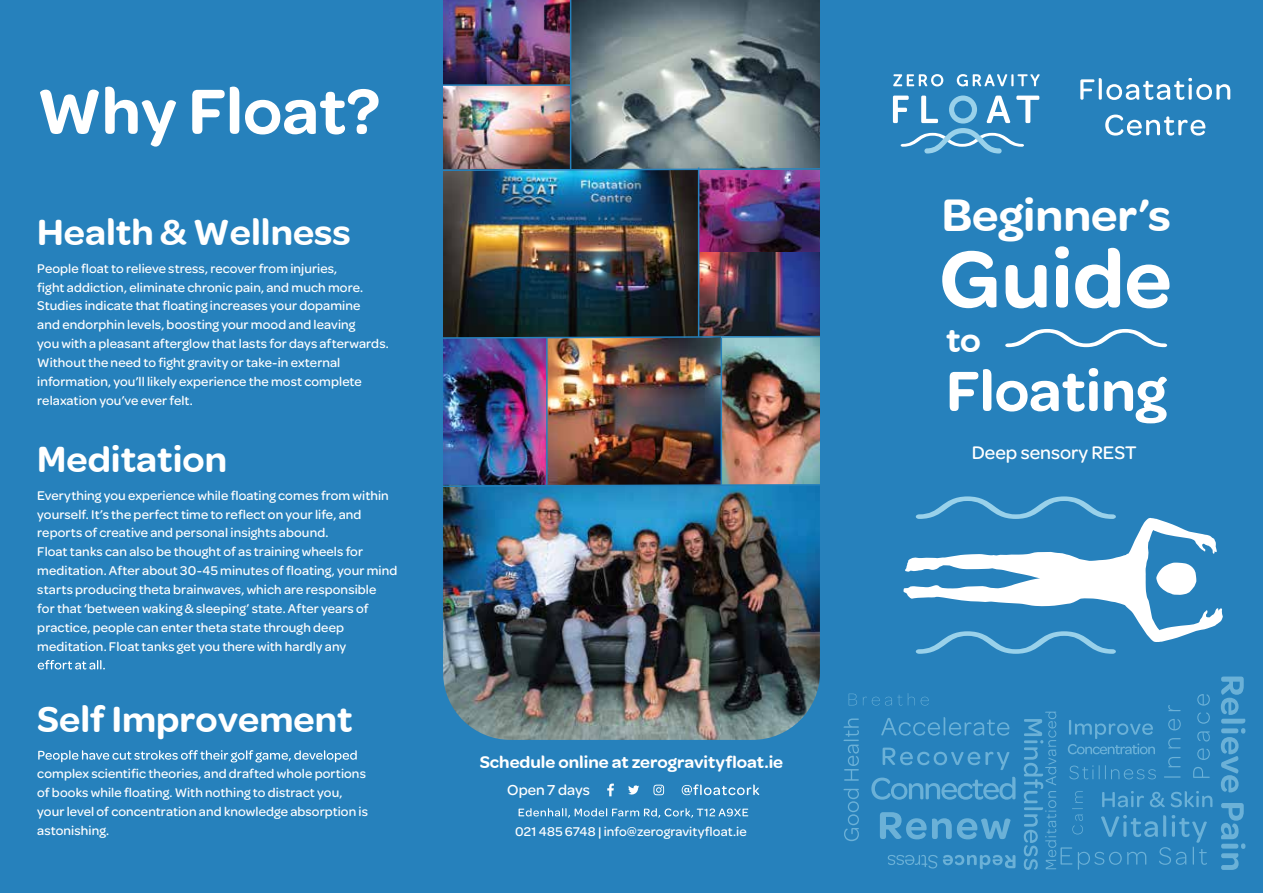
<style>
.page{position:relative;width:1263px;height:893px;background:#2681bc}
.page>*{position:absolute;margin:0;border:0;box-sizing:border-box;transform-origin:0 0}
.t1{font:600 85.5px "Omnes";color:#fff}
.t2{font:600 67.65px "Omnes";color:#fff}
.t3{font:600 60px "Omnes";color:#fff}
.t4{font:600 48px "Omnes";color:#fff}
.t5{font:600 38.55px "Omnes";color:#fff}
.t6{font:600 36px "Omnes";color:#fff}
.t7{font:500 19.5px "Omnes";color:#fff}
.t8{font:600 18px "Omnes";color:#fff}
.t9{font:500 15.45px "Omnes";color:#fff}
.t10{font:500 13.5px/18.9px "Omnes";letter-spacing:.005em;color:#fff}
</style>
<div class="page">
<svg style="left:849px;top:694px;width:8px;height:11px"></svg>
<svg style="left:863px;top:695px;width:39px;height:11px"></svg>
<svg style="left:908px;top:693px;width:21px;height:13px"></svg>
<svg style="left:943px;top:855px;width:72px;height:14px"></svg>
<svg style="left:888px;top:855px;width:49px;height:13px"></svg>
<svg style="left:871px;top:777px;width:144px;height:23px"></svg>
<svg style="left:843px;top:789px;width:16px;height:52px"></svg>
<svg style="left:843px;top:718px;width:16px;height:63px"></svg>
<svg style="left:1221px;top:676px;width:24px;height:116px"></svg>
<svg style="left:1221px;top:803px;width:24px;height:67px"></svg>
<svg style="left:881px;top:717px;width:128px;height:19px"></svg>
<svg style="left:882px;top:748px;width:127px;height:22px"></svg>
<svg style="left:880px;top:812px;width:131px;height:27px"></svg>
<svg style="left:1024px;top:694px;width:188px;height:176px"></svg>
<svg style="left:1080px;top:78px;width:150px;height:22px"></svg>
<svg style="left:1105px;top:115px;width:100px;height:21px"></svg>
<svg style="left:893px;top:96px;width:146px;height:58px"></svg>
<svg style="left:893px;top:74px;width:50px;height:12px"></svg>
<svg style="left:957px;top:74px;width:83px;height:12px"></svg>
<svg style="left:38px;top:660px;width:67px;height:9px"></svg>
<svg style="left:38px;top:750px;width:319px;height:12px"></svg>
<svg style="left:1005px;top:329px;width:162px;height:18px"></svg>
<svg style="left:903px;top:496px;width:320px;height:158px"></svg>
<svg style="left:519px;top:808px;width:229px;height:10px"></svg>
<svg style="left:682px;top:784px;width:77px;height:11px"></svg>
<svg style="left:607px;top:784px;width:7px;height:12px"></svg>
<svg style="left:628px;top:785px;width:11px;height:10px"></svg>
<svg style="left:653px;top:785px;width:11px;height:10px"></svg>
<img style="left:443px;top:339px;width:377px;height:401px">
<img style="left:443px;top:0;width:377px;height:167px">
<img style="left:699px;top:172px;width:121px;height:80px">
<img style="left:699px;top:252px;width:121px;height:83px">
<img style="left:443px;top:172px;width:255px;height:163px">
<hr style="left:570px;top:0;width:1px;height:170px;background:#2681bc">
<hr style="left:436px;top:84px;width:135px;height:2px;background:#2681bc">
<img style="left:443px;top:167px;width:377px;height:5px">
<svg style="left:443px;top:335px;width:377px;height:4px"></svg>
<svg style="left:443px;top:483px;width:377px;height:5px"></svg>
<hr style="left:546px;top:338px;width:2px;height:147px;background:#2681bc">
<hr style="left:720px;top:338px;width:2px;height:147px;background:#2681bc">
<hr style="left:698px;top:167px;width:1px;height:170px;background:#2681bc">
<h2 class="t2" style="left:37px;top:73px;width:344px">Why Float?</h2>
<h3 class="t5" style="left:37px;top:211px;width:315px">Health &amp; Wellness</h3>
<p class="t10" style="left:37px;top:258px;width:353px">People float to relieve stress, recover from injuries,<br>fight addiction, eliminate chronic pain, and much more.<br>Studies indicate that floating increases your dopamine<br>and endorphin levels, boosting your mood and leaving<br>you with a pleasant afterglow that lasts for days afterwards.<br>Without the need to fight gravity or take-in external information, you’ll likely experience the most complete relaxation you’ve ever felt.</p>
<h3 class="t5" style="left:37px;top:437px;width:191px">Meditation</h3>
<p class="t10" style="left:37px;top:485px;width:362px">Everything you experience while floating comes from within yourself. It’s the perfect time to reflect on your life, and reports of creative and personal insights abound.<br>Float tanks can also be thought of as training wheels for meditation. After about 30-45 minutes of floating, your mind starts producing theta brainwaves, which are responsible<br>for that ‘between waking &amp; sleeping’ state. After years of practice, people can enter theta state through deep meditation. Float tanks get you there with hardly any</p>
<h3 class="t5" style="left:37px;top:697px;width:317px">Self Improvement</h3>
<p class="t10" style="left:37px;top:764px;width:332px">complex scientific theories, and drafted whole portions of books while floating. With nothing to distract you, your level of concentration and knowledge absorption is astonishing.</p>
<h3 class="t8" style="left:480px;top:751px;width:305px">Schedule online at zerogravityfloat.ie</h3>
<p class="t9" style="left:507px;top:779px;width:84px">Open 7 days</p>
<p class="t10" style="left:515px;top:821px;width:233px">021 485 6748 | info@zerogravityfloat.ie</p>
<h3 class="t4" style="left:942px;top:187px;width:231px">Beginner’s</h3>
<h1 class="t1" style="left:939px;top:230px;width:234px">Guide</h1>
<h3 class="t6" style="left:946px;top:320px;width:36px">to</h3>
<h3 class="t3" style="left:946px;top:357px;width:222px">Floating</h3>
<h3 class="t7" style="left:972px;top:439px;width:166px">Deep sensory REST</h3>
</div>
